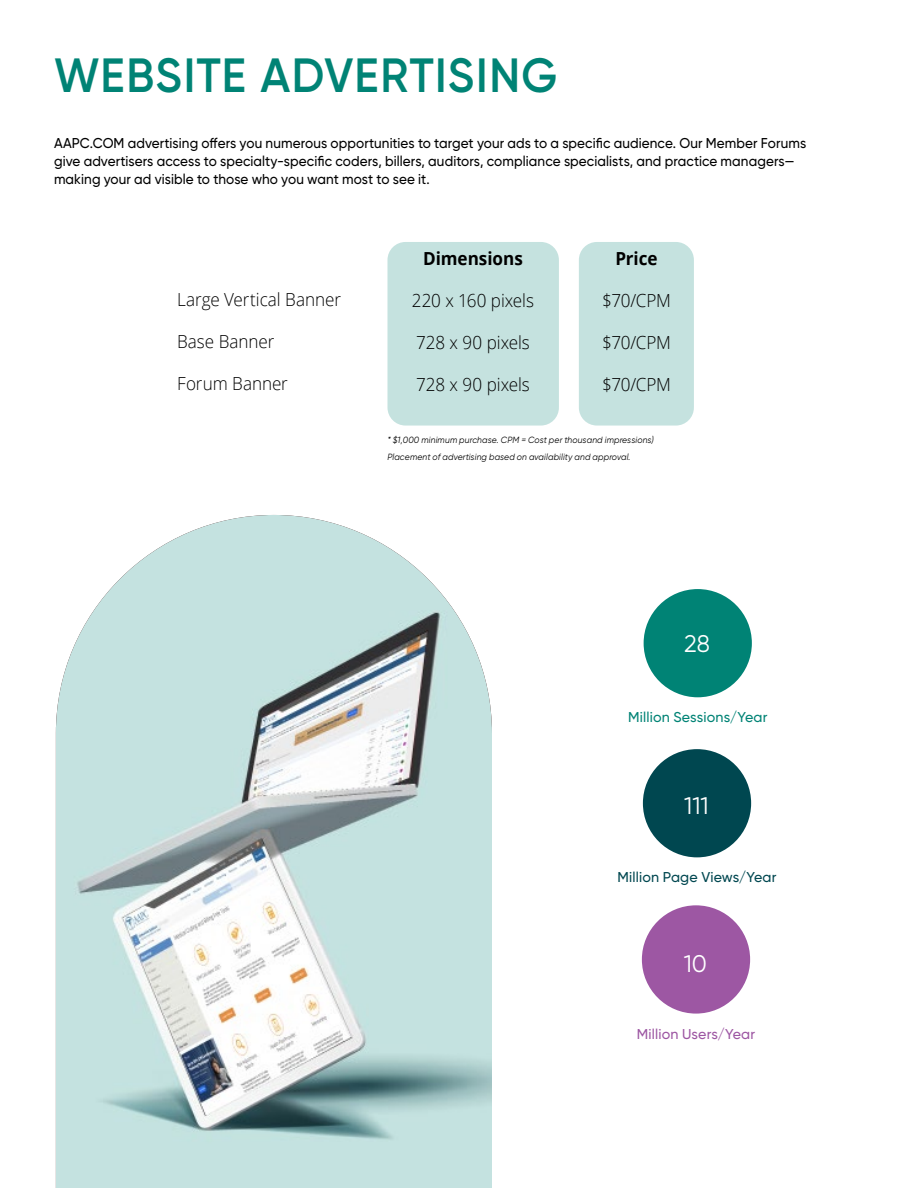
<style>
.page{position:relative;width:918px;height:1188px;background:#fff}
.page>*{position:absolute;margin:0;border:0;box-sizing:border-box;transform-origin:0 0}
.t1{font:600 48px "Gilroy";letter-spacing:.025em;color:#008375;scale:.95 1}
.t2{font:24px "Gilroy";color:#fff}
.t3{font:300 18px "Open Sans";letter-spacing:-.005em;color:#000;scale:.95 1}
.t4{font:700 18px "Open Sans";letter-spacing:-.005em;color:#000;scale:.95 1}
.t5{font:500 14.25px/18px "Gilroy";letter-spacing:.005em;color:#000;scale:.95 1}
.t6{font:500 14.25px "Gilroy";letter-spacing:.01em;color:#004750}
.t7{font:500 14.25px "Gilroy";letter-spacing:.01em;color:#008375}
.t8{font:500 14.25px "Gilroy";letter-spacing:.01em;color:#9d57a3}
.t9{font:italic 9px/16.4px "Gilroy";letter-spacing:.015em;color:#000;scale:.95 1}
</style>
<div class="page">
<div style="left:387px;top:242px;width:172px;height:184px;background:#c5e2df;border-radius:18px"></div>
<div style="left:579px;top:242px;width:115px;height:184px;background:#c5e2df;border-radius:18px"></div>
<div style="left:644px;top:589px;width:108px;height:108px;background:#008375;border-radius:50%"></div>
<div style="left:643px;top:749px;width:108px;height:108px;background:#004750;border-radius:50%"></div>
<img style="left:56px;top:515px;width:436px;height:673px">
<div style="left:642px;top:905px;width:108px;height:109px;background:#9d57a3;border-radius:50%"></div>
<h1 class="t1" style="left:54px;top:45px;width:531px">WEBSITE ADVERTISING</h1>
<p class="t5" style="left:54px;top:134px;width:793px">AAPC.COM advertising offers you numerous opportunities to target your ads to a specific audience. Our Member Forums give advertisers access to specialty-specific coders, billers, auditors, compliance specialists, and practice managers— making your ad visible to those who you want most to see it.</p>
<p class="t3" style="left:177px;top:287px;width:174px">Large Vertical Banner</p>
<p class="t3" style="left:177px;top:329px;width:104px">Base Banner</p>
<p class="t3" style="left:177px;top:371px;width:118px">Forum Banner</p>
<p class="t4" style="left:423px;top:246px;width:107px">Dimensions</p>
<p class="t3" style="left:412px;top:288px;width:130px">220 x 160 pixels</p>
<p class="t3" style="left:416px;top:330px;width:121px">728 x 90 pixels</p>
<p class="t3" style="left:416px;top:372px;width:121px">728 x 90 pixels</p>
<p class="t4" style="left:615px;top:246px;width:46px">Price</p>
<p class="t3" style="left:602px;top:288px;width:74px">$70/CPM</p>
<p class="t3" style="left:602px;top:330px;width:74px">$70/CPM</p>
<p class="t3" style="left:602px;top:372px;width:74px">$70/CPM</p>
<p class="t9" style="left:387px;top:432px;width:282px">* $1,000 minimum purchase. CPM = Cost per thousand impressions)<br>Placement of advertising based on availability and approval.</p>
<h2 class="t2" style="left:684px;top:629px;width:27px">28</h2>
<p class="t7" style="left:628px;top:708px;width:141px">Million Sessions/Year</p>
<h2 class="t2" style="left:684px;top:791px;width:26px">111</h2>
<p class="t6" style="left:618px;top:869px;width:160px">Million Page Views/Year</p>
<h2 class="t2" style="left:684px;top:949px;width:25px">10</h2>
<p class="t8" style="left:637px;top:1025px;width:120px">Million Users/Year</p>
</div>
